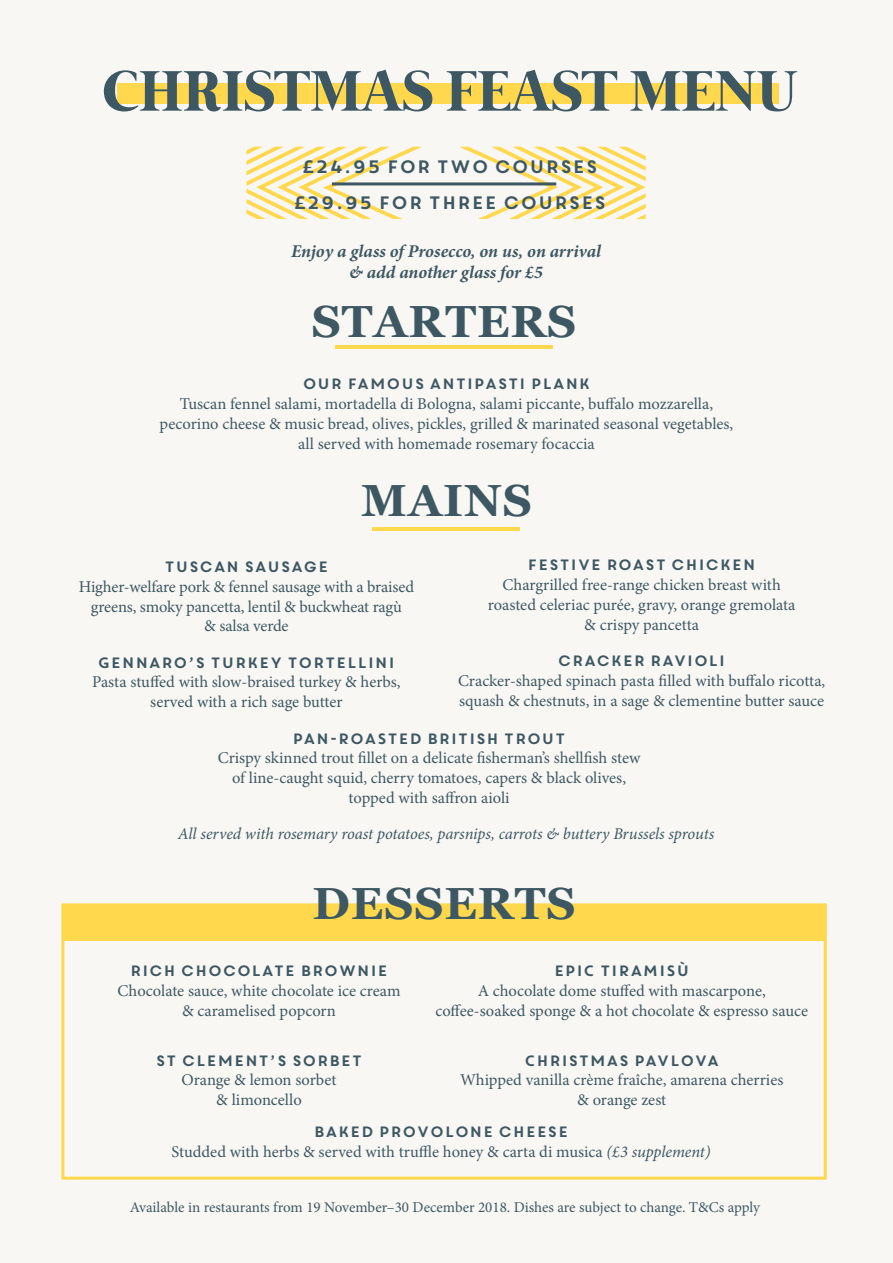
<style>
.page{position:relative;width:893px;height:1263px;background:#f9f7f3}
.page>*{position:absolute;margin:0;border:0;box-sizing:border-box;transform-origin:0 0}
.t1{font:700 58.5px "Mermaid";letter-spacing:.01em;color:#3d5863}
.t2{font:700 45px "Georgia";letter-spacing:.02em;color:#3d5863}
.t3{font:italic 700 18px "Minion Pro";letter-spacing:-.005em;color:#3d5863}
.t4{font:18px "Core Circus";letter-spacing:-.05em;color:#3d5863}
.t5{font:16.5px/19.8px "Minion Pro";letter-spacing:-.005em;color:#3d5863;text-align:center}
.t6{font:italic 16.5px "Minion Pro";letter-spacing:-.01em;color:#3d5863}
.t7{font:15px "Core Circus";letter-spacing:-.05em;color:#3d5863}
.t8{font:15px "Minion Pro";letter-spacing:-.005em;color:#3d5863}
.s1{font-style:italic}
</style>
<div class="page">
<svg style="left:246px;top:147px;width:400px;height:72px"></svg>
<hr style="left:332px;top:182px;width:224px;height:3px;background:#3d5863">
<hr style="left:373px;top:527px;width:147px;height:3px;background:#ffd84d">
<hr style="left:335px;top:346px;width:218px;height:3px;background:#ffd84d">
<div style="left:117px;top:83px;width:661px;height:21px;background:#ffd84d"></div>
<div style="left:61px;top:903px;width:766px;height:277px;border:3px solid #ffd84d"></div>
<div style="left:62px;top:904px;width:764px;height:36px;background:#ffd84d"></div>
<p class="t1" style="left:103px;top:58px;width:695px">CHRISTMAS FEAST MENU</p>
<p class="t4" style="left:301px;top:154px;width:299px">£24.95 FOR TWO COURSES</p>
<p class="t4" style="left:292px;top:190px;width:316px">£29.95 FOR THREE COURSES</p>
<p class="t3" style="left:291px;top:238px;width:311px">Enjoy a glass of Prosecco, on us, on arrival</p>
<p class="t3" style="left:349px;top:260px;width:195px">&amp; add another glass for £5</p>
<p class="t2" style="left:312px;top:287px;width:266px">STARTERS</p>
<p class="t7" style="left:302px;top:374px;width:290px">OUR FAMOUS ANTIPASTI PLANK</p>
<p class="t5" style="left:180px;top:394px;width:535px">Tuscan fennel salami, mortadella di Bologna, salami piccante, buffalo mozzarella,</p>
<p class="t5" style="left:160px;top:414px;width:575px">pecorino cheese &amp; music bread, olives, pickles, grilled &amp; marinated seasonal vegetables,</p>
<p class="t5" style="left:298px;top:433px;width:298px">all served with homemade rosemary focaccia</p>
<p class="t2" style="left:361px;top:466px;width:172px">MAINS</p>
<p class="t7" style="left:164px;top:556px;width:167px">TUSCAN SAUSAGE</p>
<p class="t5" style="left:79px;top:577px;width:337px">Higher-welfare pork &amp; fennel sausage with a braised greens, smoky pancetta, lentil &amp; buckwheat ragù</p>
<p class="t5" style="left:204px;top:616px;width:86px">&amp; salsa verde</p>
<p class="t7" style="left:97px;top:652px;width:300px">GENNARO’S TURKEY TORTELLINI</p>
<p class="t5" style="left:92px;top:672px;width:310px">Pasta stuffed with slow-braised turkey &amp; herbs,</p>
<p class="t5" style="left:150px;top:692px;width:194px">served with a rich sage butter</p>
<p class="t7" style="left:527px;top:555px;width:231px">FESTIVE ROAST CHICKEN</p>
<p class="t5" style="left:502px;top:575px;width:280px">Chargrilled free-range chicken breast with</p>
<p class="t5" style="left:488px;top:595px;width:309px">roasted celeriac purée, gravy, orange gremolata</p>
<p class="t5" style="left:584px;top:615px;width:116px">&amp; crispy pancetta</p>
<p class="t7" style="left:557px;top:651px;width:170px">CRACKER RAVIOLI</p>
<p class="t5" style="left:458px;top:671px;width:369px;text-align:left">Cracker-shaped spinach pasta filled with buffalo ricotta, squash &amp; chestnuts, in a sage &amp; clementine butter sauce</p>
<p class="t7" style="left:292px;top:728px;width:276px">PAN-ROASTED BRITISH TROUT</p>
<p class="t5" style="left:218px;top:748px;width:424px">Crispy skinned trout fillet on a delicate fisherman’s shellfish stew</p>
<p class="t5" style="left:232px;top:768px;width:395px">of line-caught squid, cherry tomatoes, capers &amp; black olives, topped with saffron aioli</p>
<p class="t6" style="left:178px;top:823px;width:538px">All served with rosemary roast potatoes, parsnips, carrots &amp; buttery Brussels sprouts</p>
<p class="t2" style="left:313px;top:869px;width:264px">DESSERTS</p>
<p class="t7" style="left:129px;top:961px;width:261px">RICH CHOCOLATE BROWNIE</p>
<p class="t5" style="left:118px;top:981px;width:284px">Chocolate sauce, white chocolate ice cream</p>
<p class="t5" style="left:182px;top:1001px;width:155px">&amp; caramelised popcorn</p>
<p class="t7" style="left:155px;top:1050px;width:209px">ST CLEMENT’S SORBET</p>
<p class="t5" style="left:182px;top:1070px;width:156px">Orange &amp; lemon sorbet</p>
<p class="t5" style="left:216px;top:1090px;width:87px">&amp; limoncello</p>
<p class="t7" style="left:553px;top:961px;width:138px">EPIC TIRAMISÙ</p>
<p class="t5" style="left:435px;top:981px;width:374px">A chocolate dome stuffed with mascarpone, coffee-soaked sponge &amp; a hot chocolate &amp; espresso sauce</p>
<p class="t7" style="left:524px;top:1050px;width:197px">CHRISTMAS PAVLOVA</p>
<p class="t5" style="left:460px;top:1070px;width:325px">Whipped vanilla crème fraîche, amarena cherries</p>
<p class="t5" style="left:577px;top:1090px;width:91px">&amp; orange zest</p>
<p class="t7" style="left:313px;top:1122px;width:257px">BAKED PROVOLONE CHEESE</p>
<p class="t5" style="left:172px;top:1142px;width:540px">Studded with herbs &amp; served with truffle honey &amp; carta di musica <span class="s1">(£3 supplement)</span></p>
<p class="t8" style="left:130px;top:1197px;width:632px">Available in restaurants from 19 November–30 December 2018. Dishes are subject to change. T&amp;Cs apply</p>
</div>
